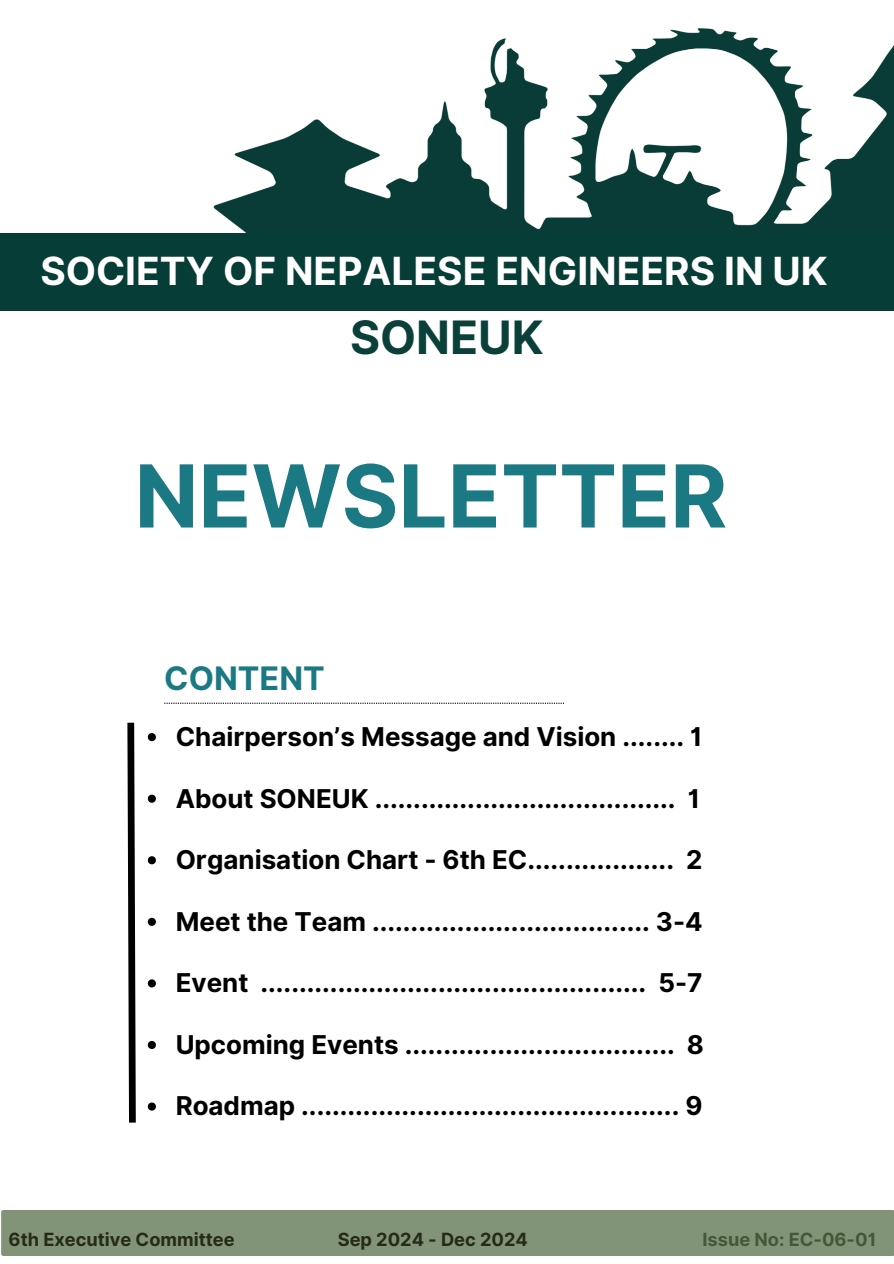
<style>
.page{position:relative;width:894px;height:1264px;background:#fff}
.page>*{position:absolute;margin:0;border:0;box-sizing:border-box;transform-origin:0 0}
.t1{font:700 86.85px "Inter";color:#1b7984}
.t2{font:700 46.05px "Inter";color:#0b403a}
.t3{font:700 38.85px "Inter";color:#fff}
.t4{font:700 32.4px "Inter";color:#1b7984}
.t5{font:700 25.95px "Inter";color:#000}
.t6{font:700 18.15px "Inter";color:#252b18}
</style>
<div class="page">
<svg style="left:148px;top:733px;width:8px;height:8px"></svg>
<svg style="left:148px;top:794px;width:8px;height:8px"></svg>
<svg style="left:148px;top:856px;width:8px;height:8px"></svg>
<svg style="left:148px;top:917px;width:8px;height:8px"></svg>
<svg style="left:148px;top:979px;width:8px;height:8px"></svg>
<svg style="left:148px;top:1041px;width:8px;height:8px"></svg>
<svg style="left:148px;top:1102px;width:8px;height:8px"></svg>
<svg style="left:127px;top:722px;width:9px;height:401px"></svg>
<svg style="left:164px;top:702px;width:400px;height:1px"></svg>
<img style="left:213px;top:28px;width:680px;height:205px">
<div style="left:0;top:233px;width:893px;height:77px;background:#073d37"></div>
<div style="left:1px;top:1209px;width:892px;height:46px;background:#829478;border-radius:2px"></div>
<p class="t3" style="left:40px;top:247px;width:788px">SOCIETY OF NEPALESE ENGINEERS IN UK</p>
<p class="t2" style="left:350px;top:310px;width:195px">SONEUK</p>
<p class="t1" style="left:135px;top:444px;width:594px">NEWSLETTER</p>
<p class="t4" style="left:164px;top:659px;width:162px">CONTENT</p>
<p class="t5" style="left:176px;top:721px;width:528px">Chairperson’s Message and Vision ........ 1</p>
<h3 class="t5" style="left:176px;top:782px;width:525px">About SONEUK ....................................... 1</h3>
<h2 class="t5" style="left:176px;top:844px;width:528px">Organisation Chart - 6th EC................... 2</h2>
<h1 class="t5" style="left:176px;top:905px;width:528px">Meet the Team .................................... 3-4</h1>
<h4 class="t5" style="left:176px;top:967px;width:528px">Event .................................................. 5-7</h4>
<p class="t5" style="left:176px;top:1028px;width:529px">Upcoming Events ................................... 8</p>
<p class="t5" style="left:176px;top:1090px;width:528px">Roadmap ................................................. 9</p>
<p class="t6" style="left:9px;top:1228px;width:227px">6th Executive Committee</p>
<p class="t6" style="left:337px;top:1228px;width:192px">Sep 2024 - Dec 2024</p>
<p class="t6" style="left:702px;top:1228px;width:175px">Issue No: EC-06-01</p>
</div>
